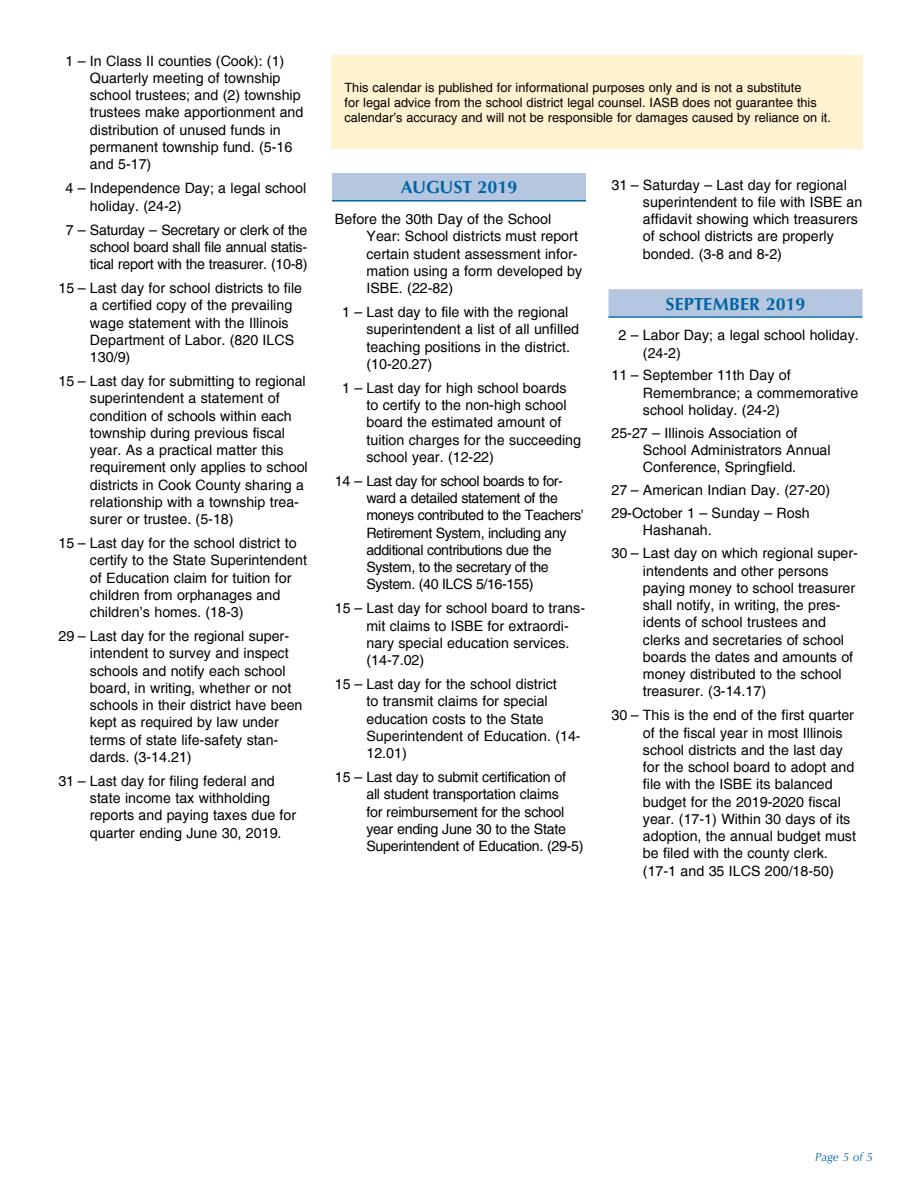
<style>
.page{position:relative;width:918px;height:1188px;background:#fff}
.page>*{position:absolute;margin:0;border:0;box-sizing:border-box;transform-origin:0 0}
.t1{font:18px "Optimum Bold DTC";color:#0064a4}
.t2{font:14.25px/17.2px "Helvetica";color:#000}
.t3{font:14.25px/17.2px "Helvetica";letter-spacing:-.03em;color:#000}
.t4{font:14.25px/17.2px "Helvetica";letter-spacing:-.02em;color:#000}
.t5{font:12.75px/15px "Helvetica";color:#000}
.t6{font:12px "Optimum Roman Italic DTC";color:#0064a4}
</style>
<div class="page">
<div style="left:332px;top:173px;width:254px;height:27px;background:#b4c6e0"></div>
<hr style="left:332px;top:200px;width:254px;height:2px;background:#0064a4">
<div style="left:609px;top:289px;width:253px;height:27px;background:#b4c6e0"></div>
<hr style="left:609px;top:316px;width:253px;height:2px;background:#0064a4">
<div style="left:331px;top:56px;width:531px;height:93px;background:#fff2d1"></div>
<p class="t2" style="left:90px;top:53px;width:215px;text-indent:-24px">1 – In Class II counties (Cook): (1)<br>Quarterly meeting of township school trustees; and (2) township trustees make apportionment and distribution of unused funds in permanent township fund. (5-16 and 5-17)</p>
<p class="t2" style="left:90px;top:180px;width:218px;text-indent:-24px">4 – Independence Day; a legal school holiday. (24-2)</p>
<p class="t2" style="left:90px;top:221px;width:219px;text-align:justify;text-indent:-24px">7 – Saturday – Secretary or clerk of the school board shall file annual statis&shy;tical report with the treasurer. (10-8)</p>
<p class="t2" style="left:90px;top:280px;width:214px;text-indent:-31px">15 – Last day for school districts to file a certified copy of the prevailing wage statement with the Illinois<br>Department of Labor. (820 ILCS<br>130/9)</p>
<p class="t2" style="left:90px;top:373px;width:219px;text-indent:-31px">15 – Last day for submitting to regional superintendent a statement of condition of schools within each township during previous fiscal year. As a practical matter this requirement only applies to school districts in Cook County sharing a relationship with a township trea&shy;surer or trustee. (5-18)</p>
<p class="t2" style="left:90px;top:535px;width:219px;text-indent:-31px">15 – Last day for the school district to certify to the State Superintendent of Education claim for tuition for children from orphanages and children’s homes. (18-3)</p>
<p class="t2" style="left:90px;top:628px;width:214px;text-indent:-31px">29 – Last day for the regional super&shy;intendent to survey and inspect schools and notify each school board, in writing, whether or not schools in their district have been kept as required by law under terms of state life-safety stan&shy;dards. (3-14.21)</p>
<p class="t2" style="left:90px;top:773px;width:208px;text-indent:-31px">31 – Last day for filing federal and state income tax withholding reports and paying taxes due for quarter ending June 30, 2019.</p>
<p class="t5" style="left:345px;top:80px;width:488px">This calendar is published for informational purposes only and is not a substitute<br>for legal advice from the school district legal counsel. IASB does not guarantee this calendar’s accuracy and will not be responsible for damages caused by reliance on it.</p>
<p class="t1" style="left:401px;top:177px;width:118px">AUGUST 2019</p>
<p class="t2" style="left:367px;top:211px;width:217px;text-indent:-32px">Before the 30th Day of the School<br>Year: School districts must report certain student assessment infor&shy;mation using a form developed by<br>ISBE. (22-82)</p>
<p class="t2" style="left:366px;top:304px;width:214px;text-indent:-24px">1 – Last day to file with the regional superintendent a list of all unfilled teaching positions in the district. (10-20.27)</p>
<p class="t2" style="left:366px;top:380px;width:216px;text-indent:-24px">1 – Last day for high school boards to certify to the non-high school board the estimated amount of tuition charges for the succeeding school year. (12-22)</p>
<p class="t3" style="left:366px;top:473px;width:219px;text-indent:-31px">14 – Last day for school boards to for&shy;ward a detailed statement of the moneys contributed to the Teachers’ Retirement System, including any additional contributions due the System, to the secretary of the System. (40 ILCS 5/16-155)</p>
<p class="t2" style="left:366px;top:600px;width:220px;text-indent:-31px">15 – Last day for school board to trans&shy;mit claims to ISBE for extraordi&shy;nary special education services. (14-7.02)</p>
<p class="t2" style="left:366px;top:676px;width:216px;text-indent:-31px">15 – Last day for the school district<br>to transmit claims for special education costs to the State<br>Superintendent of Education. (14-<br>12.01)</p>
<p class="t4" style="left:366px;top:769px;width:219px;text-indent:-31px">15 – Last day to submit certification of<br>all student transportation claims<br>for reimbursement for the school year ending June 30 to the State Superintendent of Education. (29-5)</p>
<p class="t2" style="left:643px;top:176px;width:221px;text-indent:-31px">31 – Saturday – Last day for regional superintendent to file with ISBE an affidavit showing which treasurers of school districts are properly bonded. (3-8 and 8-2)</p>
<p class="t1" style="left:665px;top:293px;width:142px">SEPTEMBER 2019</p>
<p class="t2" style="left:643px;top:327px;width:217px;text-indent:-24px">2 – Labor Day; a legal school holiday. (24-2)</p>
<p class="t2" style="left:643px;top:367px;width:217px;text-indent:-31px">11 – September 11th Day of<br>Remembrance; a commemorative school holiday. (24-2)</p>
<p class="t2" style="left:643px;top:425px;width:189px;text-indent:-32px">25-27 – Illinois Association of<br>School Administrators Annual<br>Conference, Springfield.</p>
<p class="t2" style="left:611px;top:479px;width:220px;line-height:23px">27 – American Indian Day. (27-20)<br>29-October 1 – Sunday – Rosh</p>
<p class="t2" style="left:611px;top:519px;width:248px;line-height:23px;text-indent:32px">Hashanah.<br>30 – Last day on which regional super-</p>
<p class="t2" style="left:643px;top:562px;width:214px">intendents and other persons paying money to school treasurer shall notify, in writing, the pres&shy;idents of school trustees and clerks and secretaries of school boards the dates and amounts of money distributed to the school treasurer. (3-14.17)</p>
<p class="t2" style="left:643px;top:707px;width:215px;text-indent:-31px">30 – This is the end of the first quarter of the fiscal year in most Illinois school districts and the last day for the school board to adopt and file with the ISBE its balanced budget for the 2019-2020 fiscal year. (17-1) Within 30 days of its adoption, the annual budget must be filed with the county clerk. (17-1 and 35 ILCS 200/18-50)</p>
<p class="t6" style="left:815px;top:1150px;width:59px">Page 5 of 5</p>
</div>
